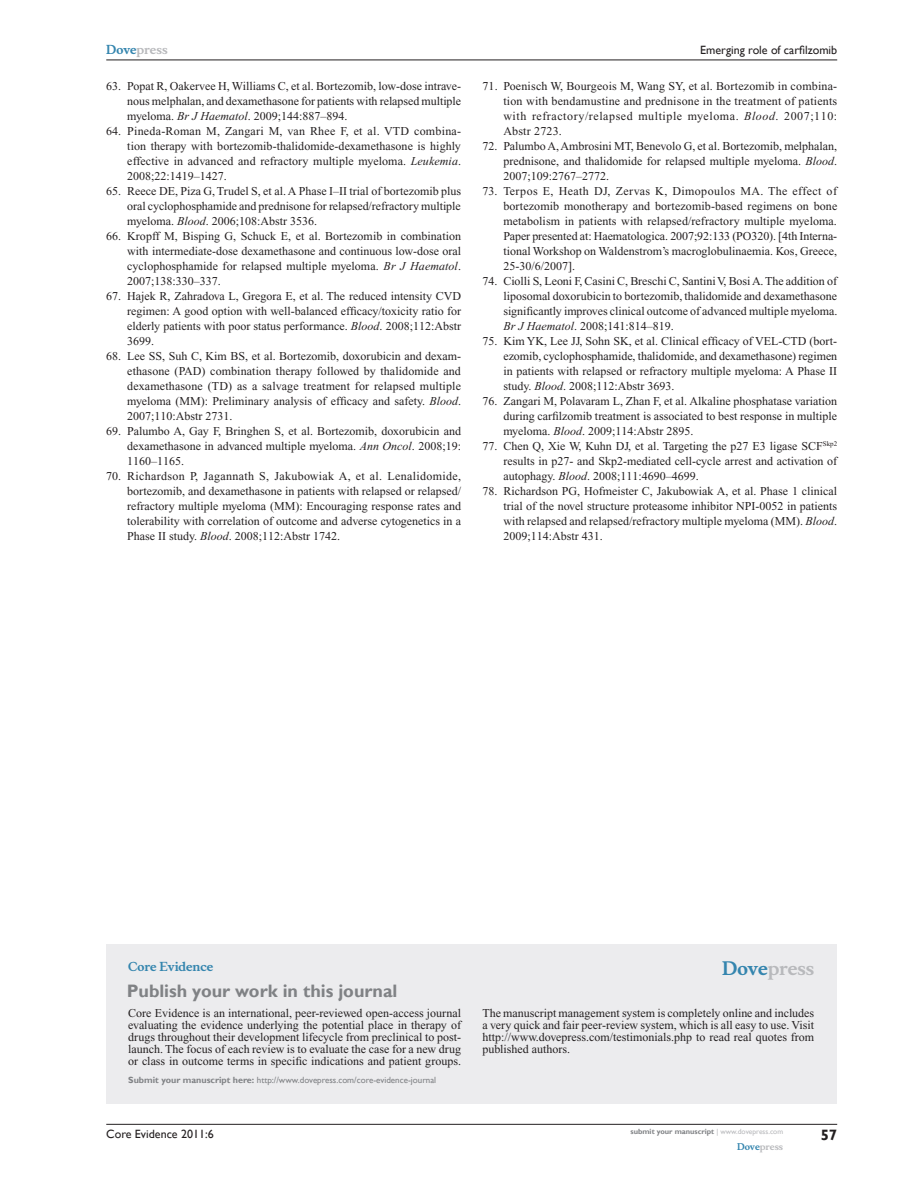
<style>
.page{position:relative;width:918px;height:1188px;background:#fff}
.page>*{position:absolute;margin:0;border:0;box-sizing:border-box;transform-origin:0 0}
.t1{font:700 18px "Gill Sans";color:#808285}
.t2{font:700 18px "Musee";color:#b8b9bc}
.t3{font:700 15px "Gill Sans";color:#231f20}
.t4{font:12px/15px "Times New Roman";color:#231f20;text-align:justify}
.t5{font:12px "Gill Sans";color:#231f20}
.t6{font:700 12px "Musee";color:#3485ae}
.t7{font:700 12px "Musee";color:#b8b9bc}
.t8{font:9px "Gill Sans";color:#808285}
.t9{font:700 9px "Musee";color:#b8b9bc}
.t10{font:700 7.5px "Gill Sans";color:#808285}
.s1{color:#3485ae}
.s2{font-style:italic}
.s3{font-weight:700}
.s4{font-weight:400;color:#b8b9bc}
</style>
<div class="page">
<div style="left:106px;top:944px;width:731px;height:159px;background:#ececee"></div>
<hr style="left:106px;top:1124px;width:731px;height:1px;background:#231f20">
<hr style="left:106px;top:60px;width:731px;height:1px;background:#231f20">
<p class="t7" style="left:106px;top:43px;width:63px"><span class="s1">Dove</span>press</p>
<p class="t4" style="left:127px;top:79px;width:335px;text-indent:-21px">63. Popat R, Oakervee H, Williams C, et al. Bortezomib, low-dose intrave&shy;nous melphalan, and dexamethasone for patients with relapsed multiple myeloma. <span class="s2">Br J Haematol</span>. 2009;144:887–894.</p>
<p class="t4" style="left:127px;top:124px;width:335px;text-indent:-21px">64. Pineda-Roman M, Zangari M, van Rhee F, et al. VTD combina&shy;tion therapy with bortezomib-thalidomide-dexamethasone is highly effective in advanced and refractory multiple myeloma. <span class="s2">Leukemia</span>.<br>2008;22:1419–1427.</p>
<p class="t4" style="left:127px;top:184px;width:335px;text-indent:-21px">65. Reece DE, Piza G, Trudel S, et al. A Phase I–II trial of bortezomib plus oral cyclophosphamide and prednisone for relapsed/refractory multiple myeloma. <span class="s2">Blood</span>. 2006;108:Abstr 3536.</p>
<p class="t4" style="left:127px;top:229px;width:335px;text-indent:-21px">66. Kropff M, Bisping G, Schuck E, et al. Bortezomib in combination with intermediate-dose dexamethasone and continuous low-dose oral cyclophosphamide for relapsed multiple myeloma. <span class="s2">Br J Haematol</span>.<br>2007;138:330–337.</p>
<p class="t4" style="left:127px;top:289px;width:335px;text-indent:-21px">67. Hajek R, Zahradova L, Gregora E, et al. The reduced intensity CVD regimen: A good option with well-balanced efficacy/toxicity ratio for elderly patients with poor status performance. <span class="s2">Blood</span>. 2008;112:Abstr 3699.</p>
<p class="t4" style="left:127px;top:349px;width:335px;text-indent:-21px">68. Lee SS, Suh C, Kim BS, et al. Bortezomib, doxorubicin and dexam&shy;ethasone (PAD) combination therapy followed by thalidomide and dexamethasone (TD) as a salvage treatment for relapsed multiple myeloma (MM): Preliminary analysis of efficacy and safety. <span class="s2">Blood</span>.<br>2007;110:Abstr 2731.</p>
<p class="t4" style="left:127px;top:424px;width:335px;text-indent:-21px">69. Palumbo A, Gay F, Bringhen S, et al. Bortezomib, doxorubicin and dexamethasone in advanced multiple myeloma. <span class="s2">Ann Oncol</span>. 2008;19:<br>1160–1165.</p>
<p class="t4" style="left:127px;top:469px;width:335px;text-indent:-21px">70. Richardson P, Jagannath S, Jakubowiak A, et al. Lenalidomide, bortezomib, and dexamethasone in patients with relapsed or relapsed/ refractory multiple myeloma (MM): Encouraging response rates and tolerability with correlation of outcome and adverse cytogenetics in a Phase II study. <span class="s2">Blood</span>. 2008;112:Abstr 1742.</p>
<p class="t5" style="left:700px;top:43px;width:138px">Emerging role of carfilzomib</p>
<p class="t4" style="left:503px;top:79px;width:335px;text-indent:-21px">71. Poenisch W, Bourgeois M, Wang SY, et al. Bortezomib in combina&shy;tion with bendamustine and prednisone in the treatment of patients with refractory/relapsed multiple myeloma. <span class="s2">Blood</span>. 2007;110:<br>Abstr 2723.</p>
<p class="t4" style="left:503px;top:139px;width:335px;text-indent:-21px">72. Palumbo A, Ambrosini MT, Benevolo G, et al. Bortezomib, melphalan, prednisone, and thalidomide for relapsed multiple myeloma. <span class="s2">Blood</span>.<br>2007;109:2767–2772.</p>
<p class="t4" style="left:503px;top:184px;width:335px;text-indent:-21px">73. Terpos E, Heath DJ, Zervas K, Dimopoulos MA. The effect of bortezomib monotherapy and bortezomib-based regimens on bone metabolism in patients with relapsed/refractory multiple myeloma.<br>Paper presented at: Haematologica. 2007;92:133 (PO320). [4th Interna&shy;tional Workshop on Waldenstrom’s macroglobulinaemia. Kos, Greece, 25-30/6/2007].</p>
<p class="t4" style="left:503px;top:274px;width:336px;text-indent:-21px">74. Ciolli S, Leoni F, Casini C, Breschi C, Santini V, Bosi A. The addition of liposomal doxorubicin to bortezomib, thalidomide and dexamethasone significantly improves clinical outcome of advanced multiple myeloma.<br><span class="s2">Br J Haematol</span>. 2008;141:814–819.</p>
<p class="t4" style="left:503px;top:334px;width:335px;text-indent:-21px">75. Kim YK, Lee JJ, Sohn SK, et al. Clinical efficacy of VEL-CTD (bort&shy;ezomib, cyclophosphamide, thalidomide, and dexamethasone) regimen in patients with relapsed or refractory multiple myeloma: A Phase II study. <span class="s2">Blood</span>. 2008;112:Abstr 3693.</p>
<p class="t4" style="left:503px;top:394px;width:335px;text-indent:-21px">76. Zangari M, Polavaram L, Zhan F, et al. Alkaline phosphatase variation during carfilzomib treatment is associated to best response in multiple myeloma. <span class="s2">Blood</span>. 2009;114:Abstr 2895.</p>
<p class="t4" style="left:503px;top:439px;width:335px;text-indent:-21px">77. Chen Q, Xie W, Kuhn DJ, et al. Targeting the p27 E3 ligase SCF<sup>Skp2 </sup>results in p27- and Skp2-mediated cell-cycle arrest and activation of autophagy. <span class="s2">Blood</span>. 2008;111:4690–4699.</p>
<p class="t4" style="left:503px;top:484px;width:335px;text-indent:-21px">78. Richardson PG, Hofmeister C, Jakubowiak A, et al. Phase 1 clinical trial of the novel structure proteasome inhibitor NPI-0052 in patients with relapsed and relapsed/refractory multiple myeloma (MM). <span class="s2">Blood</span>.<br>2009;114:Abstr 431.</p>
<p class="t6" style="left:128px;top:959px;width:87px">Core Evidence</p>
<h1 class="t1" style="left:127px;top:980px;width:272px">Publish your work in this journal</h1>
<h1 class="t2" style="left:722px;top:958px;width:94px"><span class="s1">Dove</span>press</h1>
<p class="t4" style="left:128px;top:1007px;width:334px;line-height:12px">Core Evidence is an international, peer-reviewed open-access journal evaluating the evidence underlying the potential place in therapy of drugs throughout their development lifecycle from preclinical to post&shy;launch. The focus of each review is to evaluate the case for a new drug or class in outcome terms in specific indications and patient groups.</p>
<p class="t4" style="left:482px;top:1007px;width:333px;line-height:12px">The manuscript management system is completely online and includes a very quick and fair peer-review system, which is all easy to use. Visit http://www.dovepress.com/testimonials.php to read real quotes from published authors.</p>
<p class="t8" style="left:128px;top:1075px;width:309px"><span class="s3">Submit your manuscript here:</span> http://www.dovepress.com/core-evidence-journal</p>
<p class="t5" style="left:106px;top:1127px;width:109px">Core Evidence 2011:6</p>
<p class="t10" style="left:631px;top:1127px;width:154px">submit your manuscript <span class="s4">| www.dovepress.com</span></p>
<p class="t9" style="left:737px;top:1141px;width:48px"><span class="s1">Dove</span>press</p>
<p class="t3" style="left:821px;top:1126px;width:18px">57</p>
</div>
